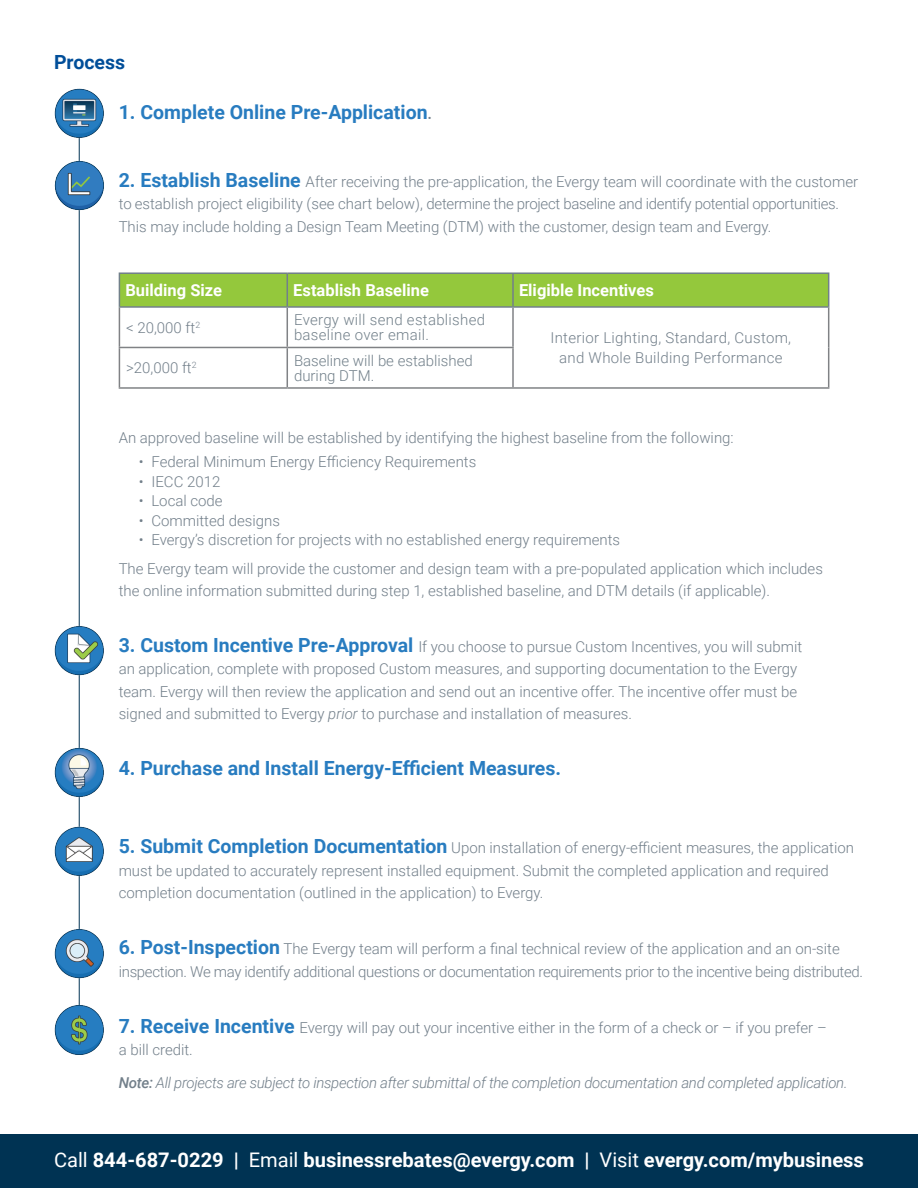
<style>
.page{position:relative;width:918px;height:1188px;background:#fff}
.page>*{position:absolute;margin:0;border:0;box-sizing:border-box;transform-origin:0 0}
.Body_Copy{font:700 20.1px "Roboto";color:#fff}
.Body_Copy-2{font:700 19.5px "Roboto";color:#287cc0}
.Body_Copy-3{font:700 19.5px "Roboto";color:#014e99}
.t1{font:700 16.5px "Roboto";color:#fff}
.Body_Copy-4{font:300 15px/22.5px "Roboto";color:#727f8a}
.Body_Copy-5{font:300 15px/22.5px "Roboto";letter-spacing:-.02em;color:#727f8a}
.Body_Copy-6{font:italic 300 15px "Roboto";letter-spacing:-.02em;color:#727f8a}
.t2{font:300 15px/15px "Roboto";letter-spacing:.015em;color:#72808a}
.Body_Copy-7{font:300 15px/19.5px "Roboto";letter-spacing:.02em;color:#727f8a;text-align:center}
.s1{font-weight:500;font-size:16.5px;color:#727f8a}
.s2{font-weight:700;font-size:19.5px;color:#287cc0}
.s3{font-style:italic}
.s4{font-weight:500}
.s5{font-weight:400}
</style>
<div class="page">
<hr style="left:79px;top:113px;width:1px;height:917px;background:#003353">
<div style="left:0;top:1134px;width:918px;height:54px;background:#003353"></div>
<div style="left:120px;top:274px;width:708px;height:32px;background:#94c83c"></div>
<svg style="left:120px;top:308px;width:392px;height:79px"></svg>
<hr style="left:287px;top:274px;width:1px;height:32px;background:#72808a">
<hr style="left:512px;top:274px;width:2px;height:32px;background:#72808a">
<hr style="left:828px;top:274px;width:1px;height:32px;background:#72808a">
<hr style="left:119px;top:308px;width:1px;height:39px;background:#808285">
<hr style="left:119px;top:347px;width:168px;height:1px;background:#808285">
<hr style="left:119px;top:348px;width:1px;height:39px;background:#808285">
<hr style="left:119px;top:387px;width:168px;height:2px;background:#808285">
<hr style="left:287px;top:308px;width:1px;height:39px;background:#808285">
<hr style="left:287px;top:347px;width:227px;height:1px;background:#808285">
<hr style="left:287px;top:348px;width:1px;height:39px;background:#808285">
<hr style="left:287px;top:387px;width:226px;height:2px;background:#808285">
<hr style="left:513px;top:387px;width:316px;height:2px;background:#808285">
<hr style="left:512px;top:308px;width:2px;height:39px;background:#808285">
<hr style="left:828px;top:308px;width:1px;height:39px;background:#808285">
<hr style="left:512px;top:348px;width:2px;height:39px;background:#808285">
<hr style="left:828px;top:347px;width:1px;height:40px;background:#808285">
<hr style="left:119px;top:272px;width:168px;height:2px;background:#72808a">
<hr style="left:119px;top:274px;width:1px;height:32px;background:#72808a">
<hr style="left:287px;top:272px;width:226px;height:2px;background:#72808a">
<hr style="left:513px;top:272px;width:316px;height:2px;background:#72808a">
<hr style="left:119px;top:306px;width:168px;height:2px;background:#72808a">
<hr style="left:287px;top:306px;width:226px;height:2px;background:#72808a">
<hr style="left:513px;top:306px;width:316px;height:2px;background:#72808a">
<img style="left:54px;top:624px;width:50px;height:54px">
<img style="left:54px;top:745px;width:50px;height:55px">
<img style="left:54px;top:825px;width:50px;height:54px">
<img style="left:54px;top:926px;width:50px;height:55px">
<img style="left:54px;top:1003px;width:50px;height:52px">
<img style="left:54px;top:88px;width:50px;height:52px">
<img style="left:54px;top:159px;width:50px;height:54px">
<p class="Body_Copy-3" style="left:54px;top:48px;width:73px">Process</p>
<p class="Body_Copy-2" style="left:119px;top:99px;width:315px">1. Complete Online Pre-Application<span class="s1">.</span></p>
<p class="Body_Copy-4" style="left:119px;top:170px;width:741px"><span class="s2">2. Establish Baseline</span> After receiving the pre-application, the Evergy team will coordinate with the customer to establish project eligibility (see chart below), determine the project baseline and identify potential opportunities.<br>This may include holding a Design Team Meeting (DTM) with the customer, design team and Evergy.</p>
<p class="t1" style="left:125px;top:279px;width:98px">Building Size</p>
<p class="t1" style="left:293px;top:279px;width:137px">Establish Baseline</p>
<p class="t1" style="left:519px;top:279px;width:136px">Eligible Incentives</p>
<p class="Body_Copy-4" style="left:126px;top:316px;width:76px">&lt; 20,000 ft<sup>2</sup></p>
<p class="t2" style="left:294px;top:312px;width:193px">Evergy will send established baseline over email.</p>
<p class="Body_Copy-7" style="left:550px;top:328px;width:242px">Interior Lighting, Standard, Custom, and Whole Building Performance</p>
<p class="Body_Copy-4" style="left:126px;top:356px;width:72px">&gt;20,000 ft<sup>2</sup></p>
<p class="t2" style="left:294px;top:352px;width:180px">Baseline will be established during DTM.</p>
<p class="Body_Copy-4" style="left:119px;top:426px;width:617px">An approved baseline will be established by identifying the highest baseline from the following:</p>
<p class="Body_Copy-4" style="left:139px;top:450px;width:339px">• Federal Minimum Energy Efficiency Requirements</p>
<p class="Body_Copy-4" style="left:139px;top:469px;width:83px">• IECC 2012</p>
<p class="Body_Copy-4" style="left:139px;top:489px;width:85px">• Local code</p>
<p class="Body_Copy-4" style="left:139px;top:508px;width:143px">• Committed designs</p>
<p class="Body_Copy-4" style="left:139px;top:528px;width:483px">• Evergy’s discretion for projects with no established energy requirements</p>
<p class="Body_Copy-4" style="left:119px;top:556px;width:706px">The Evergy team will provide the customer and design team with a pre-populated application which includes the online information submitted during step 1, established baseline, and DTM details (if applicable).</p>
<p class="Body_Copy-4" style="left:119px;top:635px;width:685px"><span class="s2">3. Custom Incentive Pre-Approval</span> If you choose to pursue Custom Incentives, you will submit an application, complete with proposed Custom measures, and supporting documentation to the Evergy team. Evergy will then review the application and send out an incentive offer. The incentive offer must be signed and submitted to Evergy <span class="s3">prior</span> to purchase and installation of measures.</p>
<p class="Body_Copy-2" style="left:119px;top:755px;width:444px">4. Purchase and Install Energy-Efficient Measures.</p>
<p class="Body_Copy-4" style="left:119px;top:836px;width:737px"><span class="s2">5. Submit Completion Documentation</span> Upon installation of energy-efficient measures, the application must be updated to accurately represent installed equipment. Submit the completed application and required completion documentation (outlined in the application) to Evergy.</p>
<p class="Body_Copy-5" style="left:119px;top:937px;width:746px"><span class="s2">6. Post-Inspection</span> The Evergy team will perform a final technical review of the application and an on-site inspection. We may identify additional questions or documentation requirements prior to the incentive being distributed.</p>
<p class="Body_Copy-4" style="left:119px;top:1015px;width:710px"><span class="s2">7. Receive Incentive</span> Evergy will pay out your incentive either in the form of a check or – if you prefer – a bill credit.</p>
<p class="Body_Copy-6" style="left:119px;top:1073px;width:730px"><span class="s4">Note:</span> All projects are subject to inspection after submittal of the completion documentation and completed application.</p>
<p class="Body_Copy" style="left:54px;top:1146px;width:811px"><span class="s5">Call</span> 844-687-0229 | <span class="s5">Email</span> businessrebates@evergy.com | <span class="s5">Visit</span> evergy.com/mybusiness</p>
</div>
